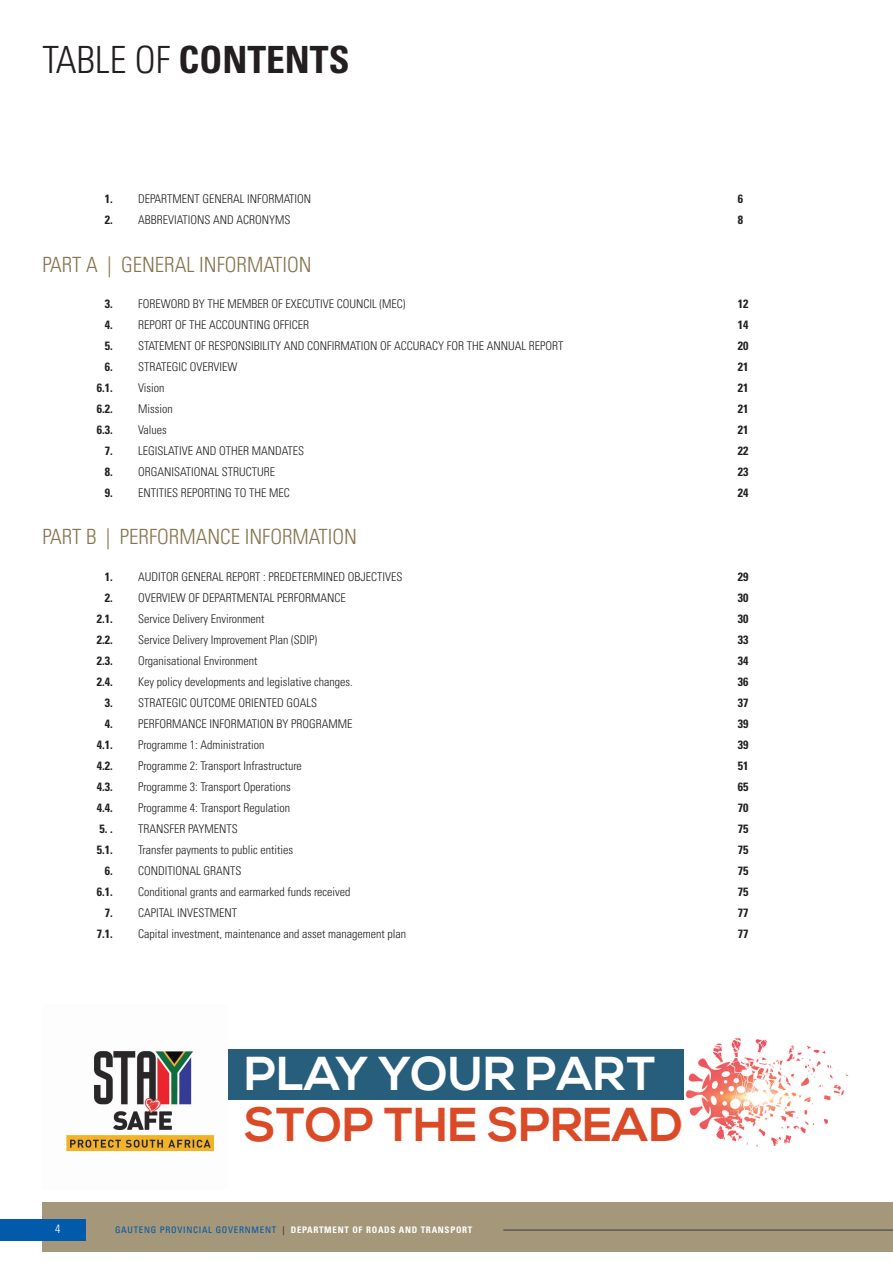
<style>
.page{position:relative;width:893px;height:1263px;background:#fff}
.page>*{position:absolute;margin:0;border:0;box-sizing:border-box;transform-origin:0 0}
.t1{font:700 47.55px "Nexa";color:#db4a26}
.t2{font:700 47.55px "Nexa";color:#fff}
.t3{font:37.5px "Univers LT 67 Bd Cn";color:#231f20}
.t4{font:21px "Univers LT 47 Lt Cn";color:#86754e}
.t5{font:12px/21px "Univers LT 47 Lt Cn";color:#231f20}
.t6{font:12px/21px "Univers LT 67 Bd Cn";color:#231f20;text-align:right}
.t7{font:12px "Univers LT 47 Lt Cn";color:#fff}
.t8{font:9px "Univers LT 67 Bd Cn";letter-spacing:.08em;color:#fff}
.s1{font-family:"Univers LT 47 Lt Cn"}
.s2{font-family:"Univers LT 57 Cn";color:#0155a7}
.s3{font-family:"Univers LT 57 Cn";color:#231f20}
</style>
<div class="page">
<div style="left:227px;top:1049px;width:457px;height:50px;background:#275e7b"></div>
<img style="left:682px;top:1037px;width:167px;height:110px">
<img style="left:66px;top:1051px;width:149px;height:101px">
<div style="left:43px;top:1202px;width:850px;height:50px;background:#a4977a"></div>
<div style="left:0;top:1219px;width:85px;height:22px;background:#015aaa"></div>
<hr style="left:503px;top:1230px;width:390px;height:1px;background:#3c3c3d">
<h2 class="t3" style="left:43px;top:36px;width:309px"><span class="s1">TABLE OF</span> CONTENTS</h2>
<p class="t6" style="left:105px;top:188px;width:9px;text-align:left">1.<br>2.</p>
<p class="t5" style="left:138px;top:188px;width:175px">DEPARTMENT GENERAL INFORMATION<br>ABBREVIATIONS AND ACRONYMS</p>
<h3 class="t4" style="left:43px;top:252px;width:271px">PART A | GENERAL INFORMATION</h3>
<p class="t6" style="left:97px;top:293px;width:17px">3.<br>4.<br>5.<br>6.<br>6.1.<br>6.2.<br>6.3.<br>7.<br>8.<br>9.</p>
<p class="t5" style="left:138px;top:293px;width:427px">FOREWORD BY THE MEMBER OF EXECUTIVE COUNCIL (MEC)<br>REPORT OF THE ACCOUNTING OFFICER<br>STATEMENT OF RESPONSIBILITY AND CONFIRMATION OF ACCURACY FOR THE ANNUAL REPORT<br>STRATEGIC OVERVIEW<br>Vision<br>Mission<br>Values<br>LEGISLATIVE AND OTHER MANDATES<br>ORGANISATIONAL STRUCTURE<br>ENTITIES REPORTING TO THE MEC</p>
<h3 class="t4" style="left:43px;top:524px;width:316px">PART B | PERFORMANCE INFORMATION</h3>
<p class="t6" style="left:97px;top:566px;width:17px">1.<br>2.<br>2.1.<br>2.2.<br>2.3.<br>2.4.<br>3.<br>4.<br>4.1.<br>4.2.<br>4.3.<br>4.4.</p>
<p class="t6" style="left:97px;top:818px;width:17px">5. .<br>5.1.<br>6.<br>6.1.<br>7.<br>7.1.</p>
<p class="t5" style="left:138px;top:566px;width:269px">AUDITOR GENERAL REPORT : PREDETERMINED OBJECTIVES OVERVIEW OF DEPARTMENTAL PERFORMANCE<br>Service Delivery Environment<br>Service Delivery Improvement Plan (SDIP)<br>Organisational Environment<br>Key policy developments and legislative changes.<br>STRATEGIC OUTCOME ORIENTED GOALS<br>PERFORMANCE INFORMATION BY PROGRAMME<br>Programme 1: Administration<br>Programme 2: Transport Infrastructure<br>Programme 3: Transport Operations<br>Programme 4: Transport Regulation<br>TRANSFER PAYMENTS<br>Transfer payments to public entities<br>CONDITIONAL GRANTS<br>Conditional grants and earmarked funds received<br>CAPITAL INVESTMENT<br>Capital investment, maintenance and asset management plan</p>
<h1 class="t2" style="left:245px;top:1046px;width:413px">PLAY YOUR PART</h1>
<h1 class="t1" style="left:245px;top:1097px;width:440px">STOP THE SPREAD</h1>
<p class="t7" style="left:55px;top:1222px;width:7px">4</p>
<p class="t8" style="left:115px;top:1224px;width:359px"><span class="s2">GAUTENG PROVINCIAL GOVERNMENT</span> <span class="s3">|</span> DEPARTMENT OF ROADS AND TRANSPORT</p>
<p class="t6" style="left:738px;top:188px;width:7px;text-align:left">6<br>8</p>
<p class="t6" style="left:738px;top:293px;width:12px;text-align:justify">12<br>14<br>20<br>21<br>21<br>21<br>21<br>22<br>23<br>24</p>
<p class="t6" style="left:738px;top:566px;width:12px;text-align:justify">29<br>30<br>30<br>33<br>34<br>36<br>37<br>39<br>39<br>51<br>65<br>70<br>75<br>75<br>75<br>75<br>77<br>77</p>
</div>
